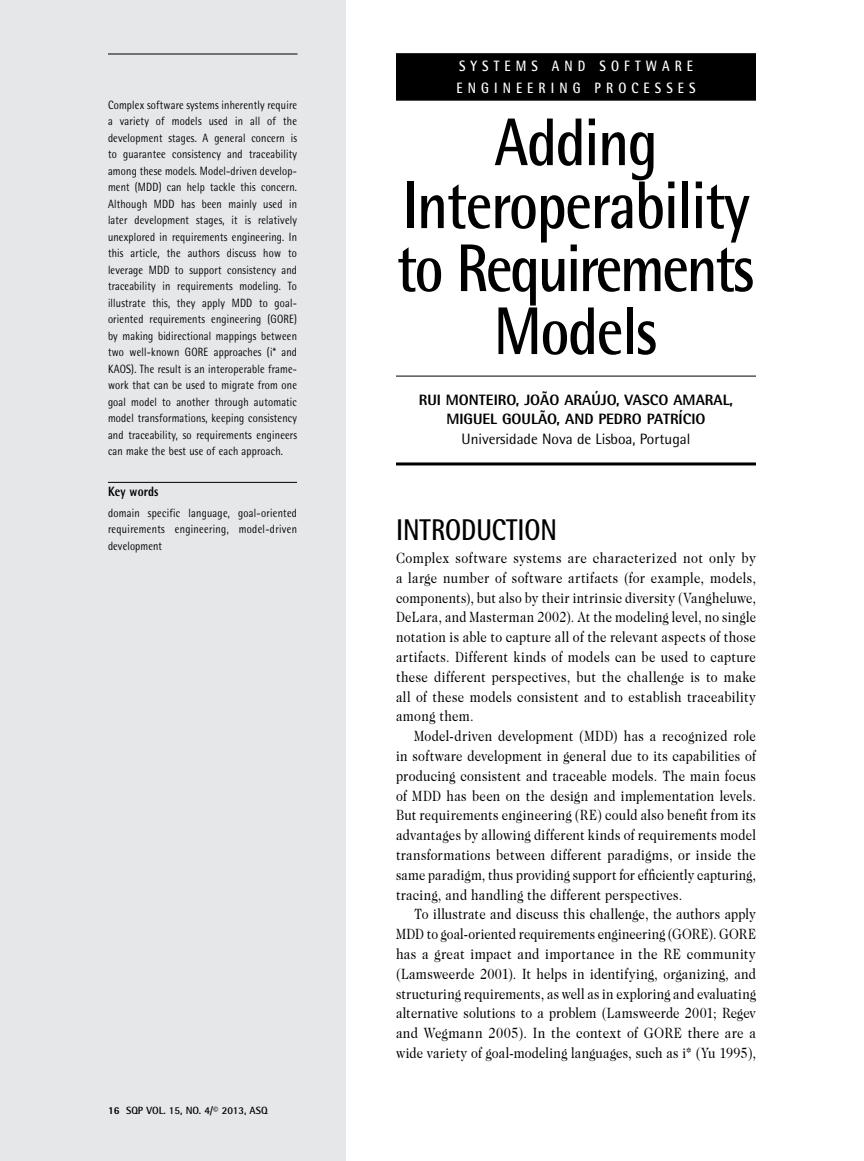
<style>
.page{position:relative;width:864px;height:1161px;background:#fff}
.page>*{position:absolute;margin:0;border:0;box-sizing:border-box;transform-origin:0 0}
.t1{font:700 67.5px/63px "Rotis Semi Sans Std";letter-spacing:-.02em;color:#000;text-align:center;scale:.85 1}
.t2{font:700 30px "Rotis Semi Sans Std";color:#000;scale:.85 1}
.t3{font:15px/19.8px "Caslon 224 Std";letter-spacing:.025em;color:#000;text-align:justify;scale:.85 1}
.t4{font:15px/19.8px "Caslon 224 Std";letter-spacing:.025em;color:#000;text-align:justify;scale:.86 1}
.t5{font:800 15px "Rotis Semi Sans Std";color:#000}
.t6{font:700 15px/22px "Rotis Semi Sans Std";letter-spacing:.4em;color:#fff;scale:.85 1}
.t7{font:15px "Rotis Semi Sans Std";color:#000}
.t8{font:800 13.5px "Rotis Semi Sans Std";color:#000;scale:.85 1}
.t9{font:12px/16.5px "Rotis Semi Sans Std";letter-spacing:.02em;color:#000;text-align:justify;scale:.85 1}
.t10{font:700 10.5px "Rotis Semi Sans Std";color:#000}
.s1{font-weight:800}
</style>
<div class="page">
<div style="left:0;top:0;width:346px;height:1161px;background:#e6e7e8"></div>
<hr style="left:108px;top:482px;width:189px;height:1px;background:#000">
<div style="left:396px;top:53px;width:360px;height:26px;background:#000"></div>
<div style="left:396px;top:75px;width:360px;height:26px;background:#000"></div>
<hr style="left:396px;top:376px;width:360px;height:1px;background:#000">
<hr style="left:396px;top:462px;width:360px;height:3px;background:#000">
<hr style="left:108px;top:54px;width:190px;height:1px;background:#000">
<p class="t9" style="left:108px;top:96px;width:224px">Complex software systems inherently require a variety of models used in all of the development stages. A general concern is to guarantee consistency and traceability among these models. Model-driven develop&shy;ment (MDD) can help tackle this concern.<br>Although MDD has been mainly used in later development stages, it is relatively unexplored in requirements engineering. In this article, the authors discuss how to leverage MDD to support consistency and traceability in requirements modeling. To illustrate this, they apply MDD to goal&shy;oriented requirements engineering (GORE) by making bidirectional mappings between two well-known GORE approaches (i* and KAOS). The result is an interoperable frame&shy;work that can be used to migrate from one goal model to another through automatic model transformations, keeping consistency and traceability, so requirements engineers can make the best use of each approach.</p>
<p class="t8" style="left:108px;top:483px;width:61px">KEY WORDS</p>
<p class="t9" style="left:108px;top:504px;width:224px">domain specific language, goal-oriented requirements engineering, model-driven development</p>
<p class="t10" style="left:108px;top:1104px;width:161px"><span class="s1">16</span> SQP VOL. 15, NO. 4/© 2013, ASQ</p>
<p class="t6" style="left:457px;top:55px;width:283px">SYSTEMS AND SOFTWARE<br>ENGINEERING PROCESSES</p>
<h1 class="t1" style="left:397px;top:110px;width:423px">Adding<br>Interoperability to Requirements<br>Models</h1>
<p class="t5" style="left:419px;top:390px;width:275px">RUI MONTEIRO, JOÃO ARAÚJO, VASCO AMARA</p>
<p class="t5" style="left:723px;top:390px;width:12px">L,</p>
<p class="t5" style="left:446px;top:410px;width:261px">MIGUEL GOULÃO, AND PEDRO PATRÍCIO</p>
<p class="t7" style="left:462px;top:430px;width:230px">Universidade Nova de Lisboa, Portugal</p>
<h2 class="t2" style="left:396px;top:512px;width:191px">INTRODUCTION</h2>
<p class="t4" style="left:396px;top:548px;width:420px">Complex software systems are characterized not only by a large number of software artifacts (for example, models, components), but also by their intrinsic diversity (Vangheluwe, DeLara, and Masterman 2002). At the modeling level, no single notation is able to capture all of the relevant aspects of those artifacts. Different kinds of models can be used to capture these different perspectives, but the challenge is to make all of these models consistent and to establish traceability among them.</p>
<p class="t3" style="left:396px;top:726px;width:425px;text-indent:18px">Model-driven development (MDD) has a recognized role in software development in general due to its capabilities of producing consistent and traceable models. The main focus of MDD has been on the design and implementation levels.<br>But requirements engineering (RE) could also benefit from its advantages by allowing different kinds of requirements model transformations between different paradigms, or inside the same paradigm, thus providing support for efficiently capturing, tracing, and handling the different perspectives.</p>
<p class="t3" style="left:396px;top:904px;width:425px;text-indent:18px">To illustrate and discuss this challenge, the authors apply MDD to goal-oriented requirements engineering (GORE). GORE has a great impact and importance in the RE community (Lamsweerde 2001). It helps in identifying, organizing, and structuring requirements, as well as in exploring and evaluating alternative solutions to a problem (Lamsweerde 2001; Regev and Wegmann 2005). In the context of GORE there are a wide variety of goal-modeling languages, such as i* (Yu 1995),</p>
</div>
